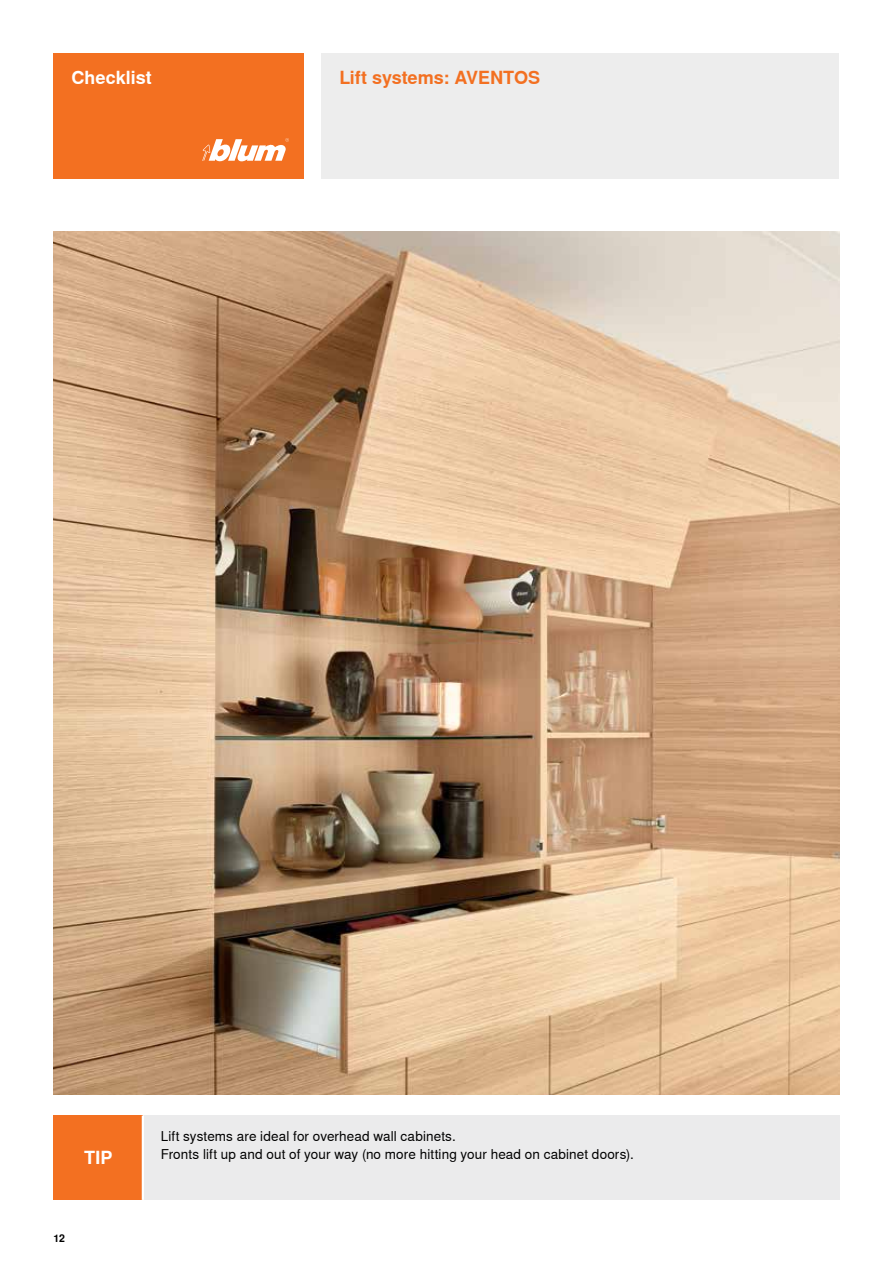
<style>
.page{position:relative;width:893px;height:1263px;background:#fff}
.page>*{position:absolute;margin:0;border:0;box-sizing:border-box;transform-origin:0 0}
.t1{font:700 18px "Nimbus Sans Global";color:#f37021}
.t2{font:700 18px "Nimbus Sans Global";color:#fff}
.t3{font:13.5px/18px "Nimbus Sans Global";letter-spacing:.01em;color:#000}
.t4{font:700 10.5px "Nimbus Sans Global";color:#000}
</style>
<div class="page">
<div style="left:321px;top:54px;width:518px;height:125px;background:#ebebec"></div>
<div style="left:54px;top:54px;width:250px;height:125px;background:#f37021"></div>
<svg style="left:202px;top:138px;width:87px;height:23px"></svg>
<img style="left:54px;top:232px;width:785px;height:862px">
<div style="left:54px;top:1116px;width:89px;height:84px;background:#f37021"></div>
<div style="left:143px;top:1116px;width:696px;height:84px;background:#ebebec"></div>
<hr style="left:142px;top:1115px;width:2px;height:85px;background:#fff">
<h1 class="t2" style="left:71px;top:67px;width:82px">Checklist</h1>
<h1 class="t1" style="left:339px;top:67px;width:202px">Lift systems: AVENTOS</h1>
<h1 class="t2" style="left:84px;top:1147px;width:30px">TIP</h1>
<p class="t4" style="left:54px;top:1232px;width:13px">12</p>
<p class="t3" style="left:161px;top:1128px;width:474px">Lift systems are ideal for overhead wall cabinets.<br>Fronts lift up and out of your way (no more hitting your head on cabinet doors).</p>
</div>
